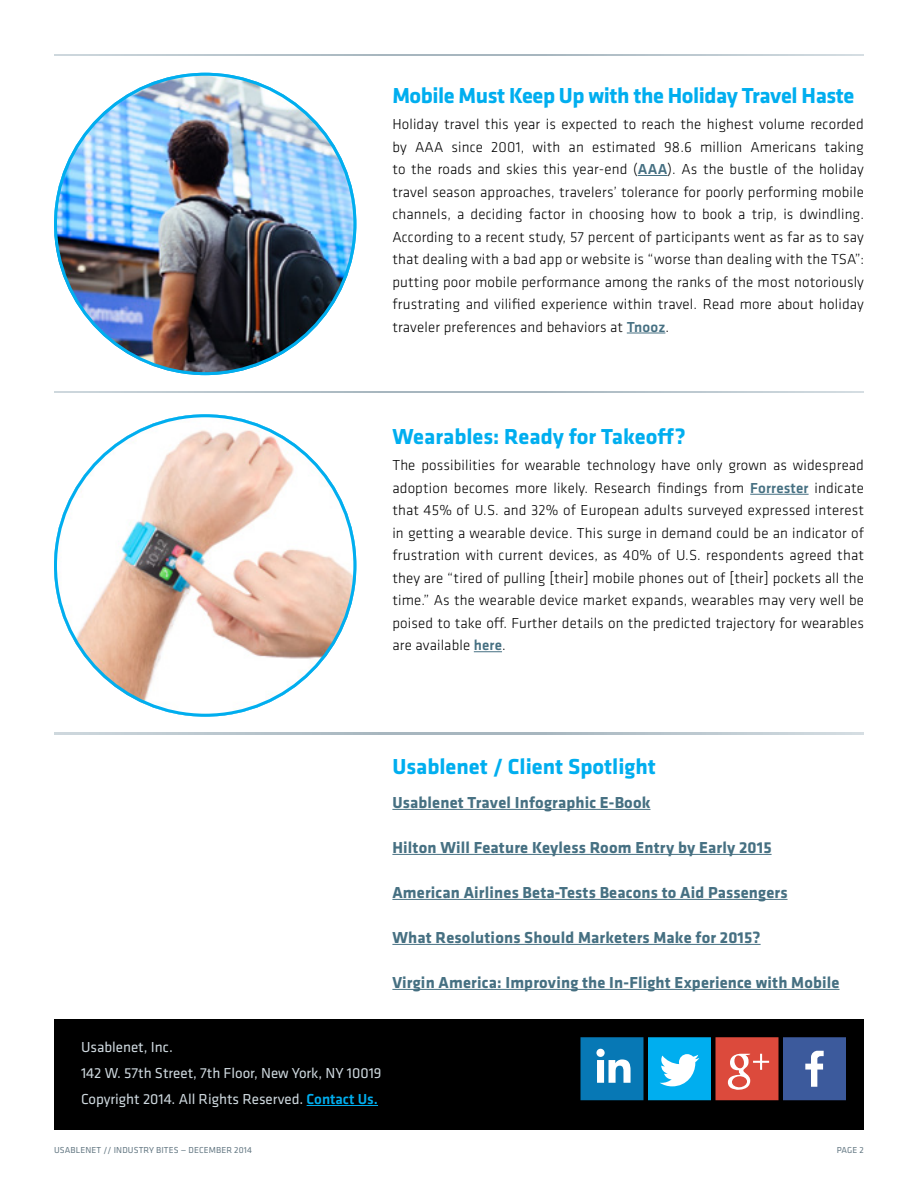
<style>
.page{position:relative;width:918px;height:1188px;background:#fff}
.page>*{position:absolute;margin:0;border:0;box-sizing:border-box;transform-origin:0 0}
.t1{font:700 22.5px "Klavika Basic";letter-spacing:-.005em;color:#00aeef}
.t2{font:700 16.5px "Klavika Basic";letter-spacing:.01em;color:#467082}
.t3{font:300 15px/22.5px "Klavika Basic";letter-spacing:.01em;color:#000;text-align:justify}
.t4{font:15px/26.2px "Klavika Basic";color:#ced8de}
.t5{font:9px "Klavika Basic";letter-spacing:.015em;color:#647883}
.s1{font-weight:500;color:#467082}
.s2{font-weight:500;color:#00aeef}
</style>
<div class="page">
<hr style="left:750px;top:494px;width:59px;height:1px;background:#467082">
<svg style="left:474px;top:651px;width:28px;height:1px"></svg>
<hr style="left:638px;top:175px;width:30px;height:1px;background:#467082">
<hr style="left:627px;top:333px;width:38px;height:1px;background:#467082">
<hr style="left:392px;top:809px;width:258px;height:1px;background:#467082">
<hr style="left:392px;top:854px;width:380px;height:1px;background:#467082">
<hr style="left:392px;top:899px;width:396px;height:1px;background:#467082">
<hr style="left:392px;top:944px;width:369px;height:1px;background:#467082">
<hr style="left:392px;top:989px;width:448px;height:1px;background:#467082">
<div style="left:54px;top:1019px;width:810px;height:111px;background:#000"></div>
<svg style="left:580px;top:1037px;width:266px;height:63px;background:#5b7b9f"></svg>
<img style="left:54px;top:414px;width:302px;height:303px;border-radius:151px">
<img style="left:54px;top:73px;width:302px;height:302px;border-radius:151px">
<svg style="left:54px;top:733px;width:810px;height:1px"></svg>
<svg style="left:54px;top:392px;width:810px;height:1px"></svg>
<svg style="left:54px;top:54px;width:810px;height:2px;background:#b8c4cc"></svg>
<hr style="left:307px;top:1105px;width:71px;height:1px;background:#00aeef">
<h1 class="t1" style="left:392px;top:79px;width:463px">Mobile Must Keep Up with the Holiday Travel Haste</h1>
<p class="t3" style="left:392px;top:113px;width:473px">Holiday travel this year is expected to reach the highest volume recorded by AAA since 2001, with an estimated 98.6 million Americans taking to the roads and skies this year-end (<span class="s1">AAA</span>). As the bustle of the holiday travel season approaches, travelers’ tolerance for poorly performing mobile channels, a deciding factor in choosing how to book a trip, is dwindling.<br>According to a recent study, 57 percent of participants went as far as to say that dealing with a bad app or website is “worse than dealing with the TSA”: putting poor mobile performance among the ranks of the most notoriously frustrating and vilified experience within travel. Read more about holiday traveler preferences and behaviors at <span class="s1">Tnooz</span>.</p>
<h1 class="t1" style="left:392px;top:420px;width:295px">Wearables: Ready for Takeoff?</h1>
<p class="t3" style="left:392px;top:454px;width:473px">The possibilities for wearable technology have only grown as widespread adoption becomes more likely. Research findings from <span class="s1">Forrester</span> indicate that 45% of U.S. and 32% of European adults surveyed expressed interest in getting a wearable device. This surge in demand could be an indicator of frustration with current devices, as 40% of U.S. respondents agreed that they are “tired of pulling [their] mobile phones out of [their] pockets all the time.” As the wearable device market expands, wearables may very well be poised to take off. Further details on the predicted trajectory for wearables are available <span class="s1">here</span>.</p>
<h1 class="t1" style="left:392px;top:750px;width:265px">Usablenet / Client Spotlight</h1>
<p class="t2" style="left:392px;top:790px;width:260px">Usablenet Travel Infographic E-Book</p>
<p class="t2" style="left:392px;top:835px;width:381px">Hilton Will Feature Keyless Room Entry by Early 2015</p>
<p class="t2" style="left:392px;top:880px;width:397px">American Airlines Beta-Tests Beacons to Aid Passengers</p>
<p class="t2" style="left:392px;top:925px;width:370px">What Resolutions Should Marketers Make for 2015?</p>
<p class="t2" style="left:392px;top:970px;width:449px">Virgin America: Improving the In-Flight Experience with Mobile</p>
<p class="t4" style="left:81px;top:1033px;width:302px">Usablenet, Inc.<br>142 W. 57th Street, 7th Floor, New York, NY 10019<br>Copyright 2014. All Rights Reserved. <span class="s2">Contact Us.</span></p>
<p class="t5" style="left:54px;top:1144px;width:200px">USABLENET // INDUSTRY BITES — DECEMBER 2014</p>
<p class="t5" style="left:837px;top:1144px;width:29px">PAGE 2</p>
</div>
